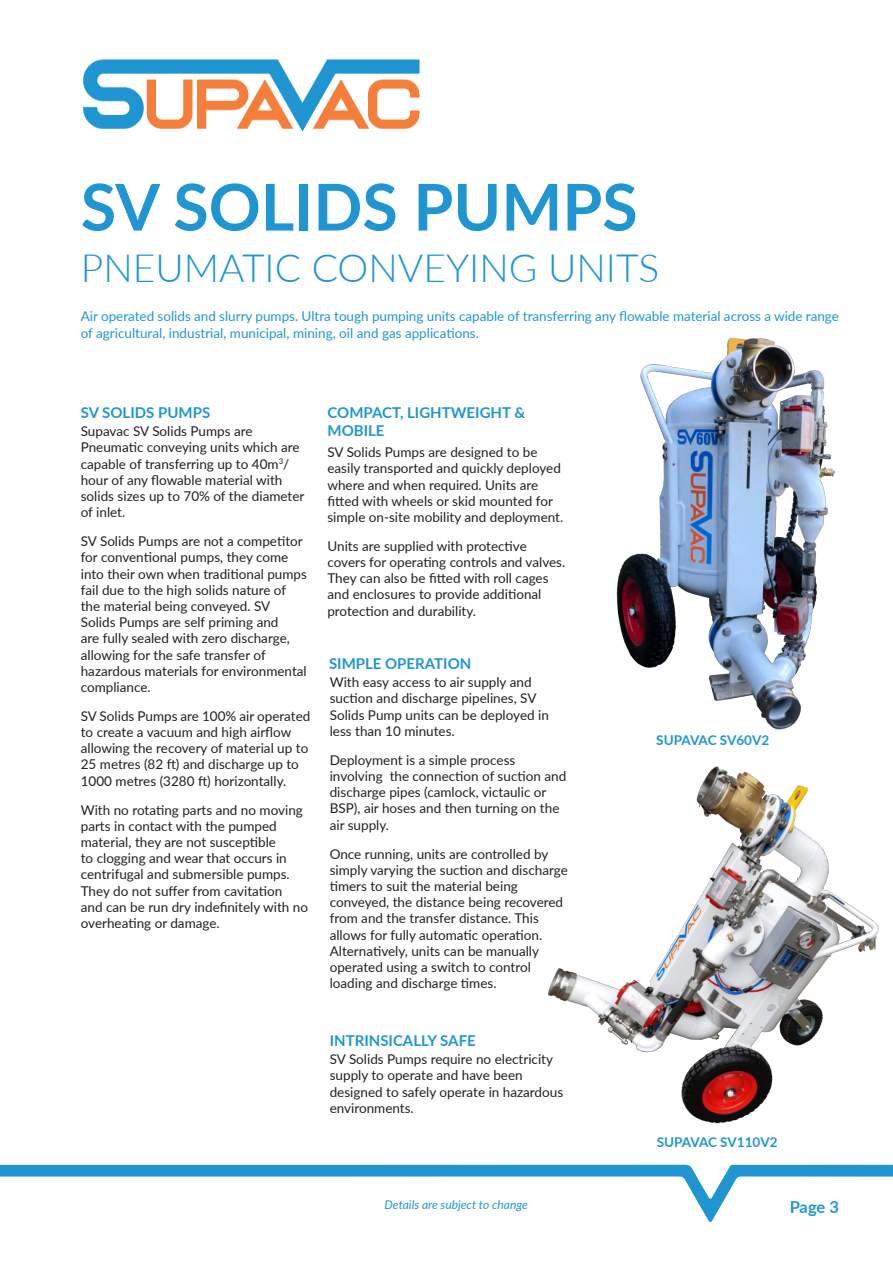
<style>
.page{position:relative;width:893px;height:1263px;background:#fff}
.page>*{position:absolute;margin:0;border:0;box-sizing:border-box;transform-origin:0 0}
.Heading{font:700 64.5px "Lato";color:#1f96d1}
.Heading-2{font:300 39px "Lato";color:#1f96d1}
.t1{font:700 16.5px "Lato";color:#1f96d1}
.Sub_Heading{font:700 15px "Lato";color:#1f96d1}
.Body_Text_Left_Justi{font:13.5px/16.2px "Lato";color:#231f20}
.Body_Text_Left_Justi-2{font:13.5px/16.2px "Lato";color:#1f96d1}
.Sub_Heading-2{font:700 13.5px "Lato";color:#1f96d1}
.t2{font:italic 12px "Lato";color:#1f96d1}
</style>
<div class="page">
<img style="left:616px;top:337px;width:220px;height:393px">
<svg style="left:0;top:1164px;width:893px;height:58px"></svg>
<img style="left:83px;top:59px;width:337px;height:73px">
<img style="left:548px;top:766px;width:331px;height:358px">
<p class="Heading" style="left:81px;top:160px;width:558px">SV SOLIDS PUMPS</p>
<p class="Heading-2" style="left:81px;top:241px;width:580px">PNEUMATIC CONVEYING UNITS</p>
<p class="Body_Text_Left_Justi-2" style="left:81px;top:308px;width:760px">Air operated solids and slurry pumps. Ultra tough pumping units capable of transferring any flowable material across a wide range of agricultural, industrial, municipal, mining, oil and gas applications.</p>
<p class="Sub_Heading" style="left:81px;top:402px;width:131px">SV SOLIDS PUMPS</p>
<p class="Sub_Heading" style="left:327px;top:402px;width:199px">COMPACT, LIGHTWEIGHT &amp;</p>
<p class="Body_Text_Left_Justi" style="left:81px;top:422px;width:173px">Supavac SV Solids Pumps are</p>
<p class="Sub_Heading" style="left:327px;top:420px;width:59px">MOBILE</p>
<p class="Body_Text_Left_Justi" style="left:81px;top:439px;width:225px">Pneumatic conveying units which are capable of transferring up to 40m<sup>3</sup>/ hour of any flowable material with solids sizes up to 70% of the diameter of inlet.</p>
<p class="Body_Text_Left_Justi" style="left:81px;top:532px;width:228px">SV Solids Pumps are not a competitor for conventional pumps, they come into their own when traditional pumps fail due to the high solids nature of the material being conveyed. SV Solids Pumps are self priming and<br>are fully sealed with zero discharge, allowing for the safe transfer of hazardous materials for environmental compliance.</p>
<p class="Body_Text_Left_Justi" style="left:81px;top:707px;width:231px">SV Solids Pumps are 100% air operated to create a vacuum and high airflow allowing the recovery of material up to 25 metres (82 ft) and discharge up to 1000 metres (3280 ft) horizontally.</p>
<p class="Body_Text_Left_Justi" style="left:81px;top:801px;width:229px">With no rotating parts and no moving parts in contact with the pumped material, they are not susceptible<br>to clogging and wear that occurs in centrifugal and submersible pumps.<br>They do not suffer from cavitation<br>and can be run dry indefinitely with no overheating or damage.</p>
<p class="Body_Text_Left_Justi" style="left:327px;top:443px;width:237px">SV Solids Pumps are designed to be easily transported and quickly deployed where and when required. Units are fitted with wheels or skid mounted for simple on-site mobility and deployment.</p>
<p class="Body_Text_Left_Justi" style="left:327px;top:537px;width:239px">Units are supplied with protective covers for operating controls and valves.<br>They can also be fitted with roll cages and enclosures to provide additional protection and durability.</p>
<p class="Sub_Heading" style="left:329px;top:653px;width:144px">SIMPLE OPERATION</p>
<p class="Body_Text_Left_Justi" style="left:330px;top:674px;width:221px">With easy access to air supply and suction and discharge pipelines, SV<br>Solids Pump units can be deployed in less than 10 minutes.</p>
<p class="Body_Text_Left_Justi" style="left:330px;top:751px;width:238px">Deployment is a simple process involving the connection of suction and discharge pipes (camlock, victaulic or<br>BSP), air hoses and then turning on the air supply.</p>
<p class="Body_Text_Left_Justi" style="left:330px;top:845px;width:240px">Once running, units are controlled by simply varying the suction and discharge timers to suit the material being conveyed, the distance being recovered from and the transfer distance. This allows for fully automatic operation.<br>Alternatively, units can be manually operated using a switch to control loading and discharge times.</p>
<p class="Sub_Heading" style="left:330px;top:1030px;width:148px">INTRINSICALLY SAFE</p>
<p class="Body_Text_Left_Justi" style="left:330px;top:1051px;width:235px">SV Solids Pumps require no electricity supply to operate and have been designed to safely operate in hazardous environments.</p>
<p class="Sub_Heading-2" style="left:656px;top:730px;width:115px">SUPAVAC SV60V2</p>
<p class="Sub_Heading-2" style="left:657px;top:1132px;width:122px">SUPAVAC SV110V2</p>
<p class="t2" style="left:384px;top:1196px;width:145px">Details are subject to change</p>
<p class="t1" style="left:790px;top:1194px;width:51px">Page 3</p>
</div>
